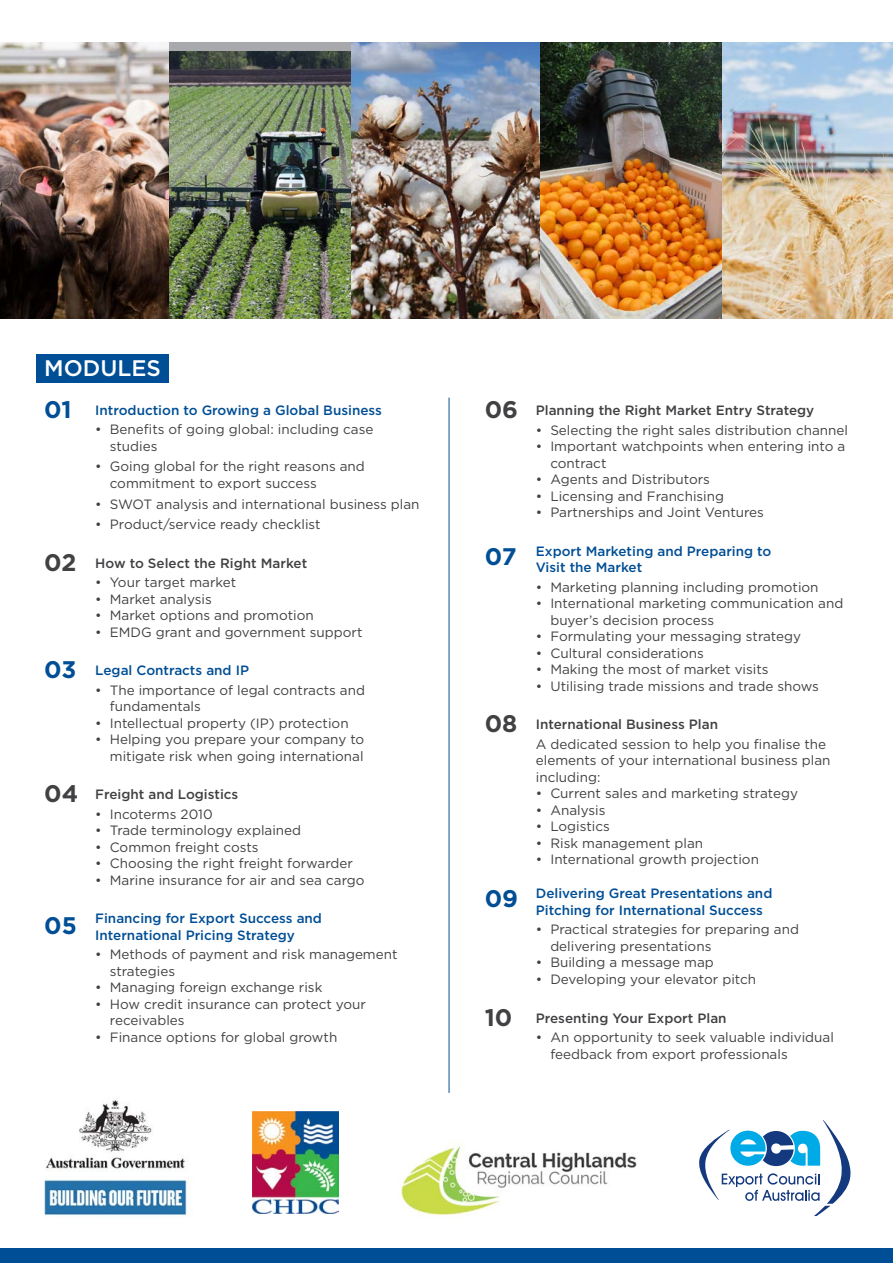
<style>
.page{position:relative;width:893px;height:1263px;background:#fff}
.page>*{position:absolute;margin:0;border:0;box-sizing:border-box;transform-origin:0 0}
.t1{font:500 22.5px "Gotham";color:#fff}
.t2{font:13.5px/16.5px "Gotham";color:#414042}
.t3{font:500 13.5px/16.5px "Gotham";color:#004e95}
.t4{font:500 13.5px "Gotham";color:#414042}
.s1{font-weight:700;font-size:24px}
.s2{font-weight:500}
</style>
<div class="page">
<img style="left:0;top:43px;width:169px;height:276px">
<div style="left:169px;top:43px;width:188px;height:276px;background:#a7a9ac"></div>
<img style="left:169px;top:51px;width:182px;height:268px">
<img style="left:722px;top:43px;width:171px;height:276px">
<img style="left:540px;top:43px;width:182px;height:276px">
<img style="left:351px;top:43px;width:189px;height:276px">
<div style="left:0;top:1248px;width:893px;height:15px;background:#004e95"></div>
<hr style="left:449px;top:398px;width:1px;height:695px;background:#004e95">
<div style="left:36px;top:355px;width:133px;height:28px;background:#004e95"></div>
<img style="left:44px;top:1100px;width:143px;height:117px">
<img style="left:253px;top:1111px;width:86px;height:103px">
<img style="left:398px;top:1140px;width:239px;height:75px">
<svg style="left:699px;top:1120px;width:151px;height:96px"></svg>
<h1 class="t1" style="left:44px;top:355px;width:118px">MODULES</h1>
<p class="t3" style="left:44px;top:401px;width:339px"><span class="s1">01</span> Introduction to Growing a Global Business</p>
<p class="t2" style="left:110px;top:421px;width:265px;text-indent:-15px">• Benefits of going global: including case studies</p>
<p class="t2" style="left:110px;top:458px;width:257px;text-indent:-15px">• Going global for the right reasons and commitment to export success</p>
<p class="t2" style="left:95px;top:495px;width:326px">• SWOT analysis and international business plan</p>
<p class="t2" style="left:95px;top:516px;width:227px">• Product/service ready checklist</p>
<p class="t4" style="left:44px;top:555px;width:265px"><span class="s1">02</span> How to Select the Right Market</p>
<p class="t2" style="left:95px;top:574px;width:143px">• Your target market</p>
<p class="t2" style="left:95px;top:590px;width:118px">• Market analysis</p>
<p class="t2" style="left:95px;top:607px;width:220px">• Market options and promotion</p>
<p class="t2" style="left:95px;top:623px;width:269px">• EMDG grant and government support</p>
<p class="t3" style="left:44px;top:662px;width:206px"><span class="s1">03</span> Legal Contracts and IP</p>
<p class="t2" style="left:110px;top:681px;width:257px;text-indent:-15px">• The importance of legal contracts and fundamentals</p>
<p class="t2" style="left:95px;top:714px;width:255px">• Intellectual property (IP) protection</p>
<p class="t2" style="left:95px;top:731px;width:271px;text-align:right">• Helping you prepare your company to mitigate risk when going international</p>
<p class="t4" style="left:44px;top:787px;width:196px"><span class="s1">04</span> Freight and Logistics</p>
<p class="t2" style="left:95px;top:805px;width:119px">• Incoterms 2010</p>
<p class="t2" style="left:95px;top:822px;width:207px">• Trade terminology explained</p>
<p class="t2" style="left:95px;top:838px;width:165px">• Common freight costs</p>
<p class="t2" style="left:95px;top:855px;width:259px">• Choosing the right freight forwarder</p>
<p class="t2" style="left:95px;top:871px;width:271px">• Marine insurance for air and sea cargo</p>
<p class="t3" style="left:95px;top:910px;width:228px;text-indent:-51px"><span class="s1">05</span> Financing for Export Success and<br>International Pricing Strategy</p>
<p class="t2" style="left:110px;top:946px;width:289px;text-indent:-15px">• Methods of payment and risk management strategies</p>
<p class="t2" style="left:95px;top:979px;width:229px">• Managing foreign exchange risk</p>
<p class="t2" style="left:110px;top:995px;width:258px;text-indent:-15px">• How credit insurance can protect your receivables</p>
<p class="t2" style="left:95px;top:1028px;width:244px">• Finance options for global growth</p>
<p class="t4" style="left:485px;top:403px;width:331px"><span class="s1">06</span> Planning the Right Market Entry Strategy</p>
<p class="t2" style="left:536px;top:421px;width:314px">• Selecting the right sales distribution channel</p>
<p class="t2" style="left:550px;top:438px;width:297px;text-indent:-15px">• Important watchpoints when entering into a contract</p>
<p class="t2" style="left:536px;top:471px;width:176px">• Agents and Distributors</p>
<p class="t2" style="left:536px;top:487px;width:190px">• Licensing and Franchising</p>
<p class="t2" style="left:536px;top:504px;width:230px">• Partnerships and Joint Ventures</p>
<p class="t3" style="left:536px;top:542px;width:237px;text-indent:-51px"><span class="s1">07</span> Export Marketing and Preparing to<br>Visit the Market</p>
<p class="t2" style="left:536px;top:578px;width:284px">• Marketing planning including promotion</p>
<p class="t2" style="left:550px;top:595px;width:295px;text-indent:-15px">• International marketing communication and buyer’s decision process</p>
<p class="t2" style="left:536px;top:628px;width:267px">• Formulating your messaging strategy</p>
<p class="t2" style="left:536px;top:644px;width:170px">• Cultural considerations</p>
<p class="t2" style="left:536px;top:661px;width:234px">• Making the most of market visits</p>
<p class="t2" style="left:536px;top:677px;width:285px">• Utilising trade missions and trade shows</p>
<p class="t2" style="left:536px;top:714px;width:292px;line-height:19.5px;text-indent:-51px"><span class="s1">08</span> <span class="s2">International Business Plan<br></span>A dedicated session to help you finalise the</p>
<p class="t2" style="left:536px;top:752px;width:296px">elements of your international business plan including:</p>
<p class="t2" style="left:536px;top:785px;width:264px">• Current sales and marketing strategy</p>
<p class="t2" style="left:536px;top:801px;width:71px">• Analysis</p>
<p class="t2" style="left:536px;top:818px;width:76px">• Logistics</p>
<p class="t2" style="left:536px;top:834px;width:169px">• Risk management plan</p>
<p class="t2" style="left:536px;top:851px;width:225px">• International growth projection</p>
<p class="t3" style="left:536px;top:885px;width:238px;text-indent:-51px"><span class="s1">09</span> Delivering Great Presentations and<br>Pitching for International Success</p>
<p class="t2" style="left:550px;top:921px;width:250px;text-indent:-15px">• Practical strategies for preparing and delivering presentations</p>
<p class="t2" style="left:536px;top:954px;width:180px">• Building a message map</p>
<p class="t2" style="left:536px;top:971px;width:222px">• Developing your elevator pitch</p>
<p class="t4" style="left:485px;top:1010px;width:243px"><span class="s1">10</span> Presenting Your Export Plan</p>
<p class="t2" style="left:550px;top:1029px;width:285px;text-indent:-15px">• An opportunity to seek valuable individual feedback from export professionals</p>
</div>
